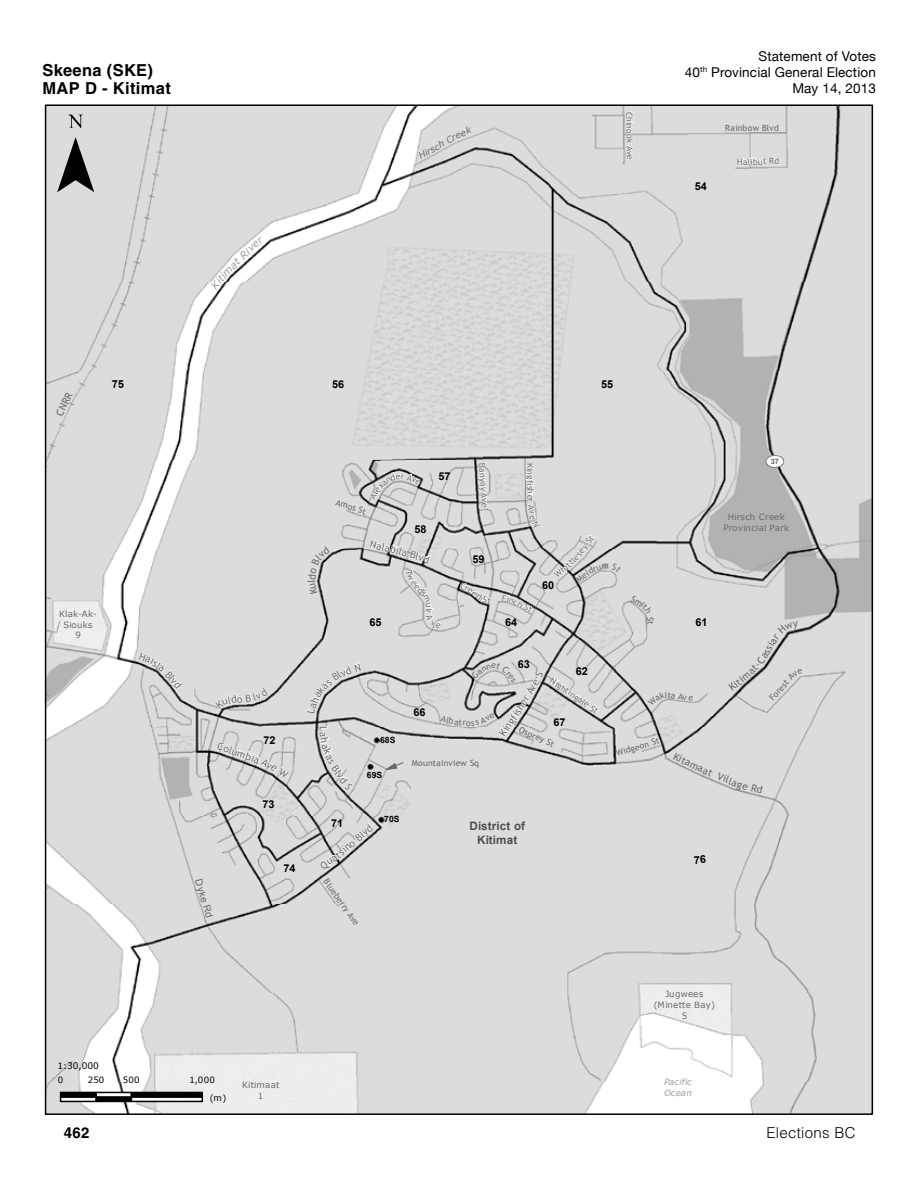
<style>
.page{position:relative;width:918px;height:1188px;background:#fff}
.page>*{position:absolute;margin:0;border:0;box-sizing:border-box;transform-origin:0 0}
.t1{font:700 16.5px/18.8px "Helvetica LT Std";letter-spacing:.02em;color:#000}
.t2{font:300 15px "Helvetica LT Std";letter-spacing:.02em;color:#000}
.t3{font:700 15px "Helvetica LT Std";color:#000}
.t4{font:13.5px/16.2px "Helvetica Neue LT";letter-spacing:.01em;color:#000;text-align:right}
.t5{font:700 11.55px/14px "Arial";letter-spacing:.015em;color:#4e4e4e;text-align:center}
.t6{font:700 10.8px "Arial";letter-spacing:-.005em;color:#000}
.t7{font:10.05px "Trebuchet MS";color:#686868}
.t8{font:10.05px "Arial";color:#686868}
.t9{font:italic 10.05px "Verdana";color:#9c9c9c}
.t10{font:italic 9px "Verdana";color:#686868}
.t11{font:9px "Verdana";color:#000}
.t12{font:9px "Trebuchet MS";color:#686868}
.t13{font:8.55px "Trebuchet MS";letter-spacing:.02em;color:#686868}
.t14{font:8.55px/10.8px "Verdana";letter-spacing:.015em;color:#686868;text-align:center}
.t15{font:8.55px/18.3px "Verdana";letter-spacing:.015em;color:#000}
.t16{font:italic 8.55px/10.8px "Verdana";letter-spacing:.01em;color:#9c9c9c}
.t17{font:700 8.55px "Arial";letter-spacing:.01em;color:#000}
.t18{font:700 7.5px "Arial";color:#686868}
</style>
<div class="page">
<img style="left:48px;top:107px;width:822px;height:1005px">
<svg style="left:626px;top:111px;width:9px;height:49px"></svg>
<svg style="left:737px;top:157px;width:42px;height:9px"></svg>
<svg style="left:478px;top:463px;width:10px;height:45px"></svg>
<svg style="left:385px;top:762px;width:19px;height:9px"></svg>
<svg style="left:549px;top:677px;width:50px;height:38px"></svg>
<svg style="left:765px;top:455px;width:19px;height:13px"></svg>
<svg style="left:57px;top:115px;width:37px;height:77px"></svg>
<svg style="left:60px;top:1098px;width:35px;height:4px"></svg>
<svg style="left:60px;top:1092px;width:35px;height:6px"></svg>
<div style="left:95px;top:1096px;width:37px;height:6px;background:#000"></div>
<svg style="left:95px;top:1092px;width:36px;height:6px"></svg>
<svg style="left:131px;top:1098px;width:72px;height:4px"></svg>
<svg style="left:131px;top:1092px;width:72px;height:6px"></svg>
<svg style="left:630px;top:595px;width:23px;height:19px"></svg>
<svg style="left:648px;top:621px;width:6px;height:3px"></svg>
<svg style="left:112px;top:380px;width:12px;height:8px"></svg>
<svg style="left:694px;top:855px;width:12px;height:9px"></svg>
<svg style="left:210px;top:277px;width:12px;height:13px"></svg>
<svg style="left:234px;top:237px;width:30px;height:28px"></svg>
<svg style="left:308px;top:546px;width:22px;height:48px"></svg>
<svg style="left:369px;top:539px;width:72px;height:89px"></svg>
<svg style="left:460px;top:582px;width:31px;height:22px"></svg>
<svg style="left:552px;top:535px;width:70px;height:48px"></svg>
<svg style="left:501px;top:594px;width:32px;height:19px"></svg>
<svg style="left:648px;top:692px;width:45px;height:14px"></svg>
<svg style="left:736px;top:782px;width:27px;height:12px"></svg>
<svg style="left:792px;top:668px;width:11px;height:9px"></svg>
<svg style="left:214px;top:687px;width:55px;height:23px"></svg>
<svg style="left:217px;top:742px;width:73px;height:37px"></svg>
<svg style="left:138px;top:651px;width:45px;height:39px"></svg>
<svg style="left:319px;top:726px;width:35px;height:65px"></svg>
<svg style="left:306px;top:662px;width:56px;height:52px"></svg>
<svg style="left:525px;top:463px;width:16px;height:65px"></svg>
<svg style="left:369px;top:472px;width:52px;height:29px"></svg>
<svg style="left:441px;top:663px;width:102px;height:74px"></svg>
<svg style="left:320px;top:823px;width:54px;height:46px"></svg>
<svg style="left:742px;top:656px;width:24px;height:25px"></svg>
<svg style="left:770px;top:621px;width:29px;height:23px"></svg>
<svg style="left:460px;top:126px;width:12px;height:11px"></svg>
<h1 class="t1" style="left:43px;top:60px;width:130px">Skeena (SKE)<br>MAP D - Kitimat</h1>
<p class="t9" style="left:215px;top:275px;width:25px;rotate:-47deg">tima</p>
<p class="t10" style="left:416px;top:151px;width:48px;rotate:-29deg">Hirsch Cre</p>
<p class="t13" style="left:634px;top:111px;width:50px;rotate:89deg">Chinook Ave</p>
<h3 class="t4" style="left:685px;top:48px;width:192px">Statement of Votes<br>40<sup>th</sup> Provincial General Election<br>May 14, 2013</h3>
<p class="t13" style="left:725px;top:123px;width:55px;rotate:-1deg">Rainbow Blvd</p>
<p class="t6" style="left:695px;top:179px;width:14px">54</p>
<p class="t13" style="left:737px;top:157px;width:43px;rotate:-1deg">Halibut Rd</p>
<p class="t7" style="left:54px;top:413px;width:26px;rotate:-64deg">CNRR</p>
<p class="t14" style="left:59px;top:608px;width:39px">Klak-Ak-<br>Siouks<br>9</p>
<p class="t7" style="left:172px;top:668px;width:21px;rotate:51deg">Blvd</p>
<p class="t8" style="left:205px;top:878px;width:42px;rotate:73deg">Dyke Rd</p>
<p class="t6" style="left:332px;top:377px;width:14px">56</p>
<p class="t6" style="left:601px;top:377px;width:14px">55</p>
<p class="t6" style="left:264px;top:733px;width:14px">72</p>
<p class="t6" style="left:262px;top:797px;width:14px">73</p>
<p class="t6" style="left:284px;top:861px;width:14px">74</p>
<p class="t13" style="left:338px;top:497px;width:33px;rotate:18deg">Amos St</p>
<p class="t6" style="left:414px;top:522px;width:14px">58</p>
<p class="t7" style="left:372px;top:538px;width:31px;rotate:13deg">Nalabi</p>
<p class="t7" style="left:401px;top:545px;width:27px;rotate:17deg">la Blv</p>
<p class="t6" style="left:438px;top:469px;width:14px">57</p>
<p class="t13" style="left:487px;top:463px;width:46px;rotate:86deg">Banyay Ave</p>
<p class="t13" style="left:535px;top:463px;width:28px;rotate:89deg">Kingfis</p>
<p class="t6" style="left:472px;top:552px;width:14px">59</p>
<p class="t6" style="left:542px;top:578px;width:14px">60</p>
<p class="t12" style="left:656px;top:617px;width:6px;rotate:90deg">S</p>
<p class="t6" style="left:369px;top:615px;width:14px">65</p>
<p class="t6" style="left:696px;top:615px;width:14px">61</p>
<p class="t6" style="left:505px;top:615px;width:14px">64</p>
<p class="t18" style="left:771px;top:457px;width:10px">37</p>
<p class="t14" style="left:724px;top:512px;width:67px">Hirsch Creek<br>Provincial Park</p>
<p class="t17" style="left:380px;top:734px;width:17px">68S</p>
<p class="t17" style="left:367px;top:769px;width:17px">69S</p>
<p class="t6" style="left:414px;top:705px;width:14px">66</p>
<p class="t13" style="left:412px;top:758px;width:69px">Mountainview Sq</p>
<p class="t6" style="left:518px;top:657px;width:14px">63</p>
<p class="t6" style="left:576px;top:664px;width:14px">62</p>
<p class="t7" style="left:517px;top:702px;width:25px;rotate:-60deg">er Av</p>
<p class="t13" style="left:554px;top:676px;width:57px;rotate:34deg">Nightingale St</p>
<p class="t7" style="left:497px;top:731px;width:32px;rotate:-55deg">Kingfis</p>
<p class="t6" style="left:553px;top:715px;width:14px">67</p>
<p class="t13" style="left:521px;top:725px;width:39px;rotate:24deg">Osprey St</p>
<p class="t7" style="left:727px;top:683px;width:17px;rotate:-37deg">Kiti</p>
<p class="t13" style="left:615px;top:749px;width:46px;rotate:-17deg">Widgeon St</p>
<p class="t7" style="left:677px;top:750px;width:44px;rotate:25deg">Kitamaat</p>
<p class="t7" style="left:720px;top:770px;width:22px;rotate:22deg">Villa</p>
<p class="t7" style="left:758px;top:654px;width:18px;rotate:-59deg">assi</p>
<p class="t13" style="left:767px;top:696px;width:34px;rotate:-48deg">Forest A</p>
<p class="t6" style="left:331px;top:816px;width:14px">71</p>
<p class="t7" style="left:342px;top:844px;width:36px;rotate:-41deg">no Blvd</p>
<p class="t13" style="left:330px;top:877px;width:56px;rotate:55deg">Blueberry Ave</p>
<p class="t7" style="left:318px;top:862px;width:28px;rotate:-36deg">Quats</p>
<p class="t17" style="left:384px;top:813px;width:17px">70S</p>
<h3 class="t5" style="left:469px;top:819px;width:57px">District of<br>Kitimat</h3>
<p class="t11" style="left:58px;top:1060px;width:43px">1:30,000</p>
<p class="t15" style="left:58px;top:1071px;width:7px">0</p>
<p class="t15" style="left:88px;top:1071px;width:18px">250</p>
<p class="t15" style="left:123px;top:1071px;width:18px">500</p>
<p class="t15" style="left:210px;top:1071px;width:18px;text-indent:-20px">1,000 (m)</p>
<p class="t14" style="left:242px;top:1079px;width:39px">Kitimaat<br>1</p>
<p class="t14" style="left:654px;top:988px;width:63px">Jugwees (Minette Bay)<br>5</p>
<p class="t16" style="left:664px;top:1076px;width:29px">Pacific<br>Ocean</p>
<h2 class="t3" style="left:64px;top:1123px;width:27px">462</h2>
<h2 class="t2" style="left:766px;top:1123px;width:91px">Elections BC</h2>
</div>
